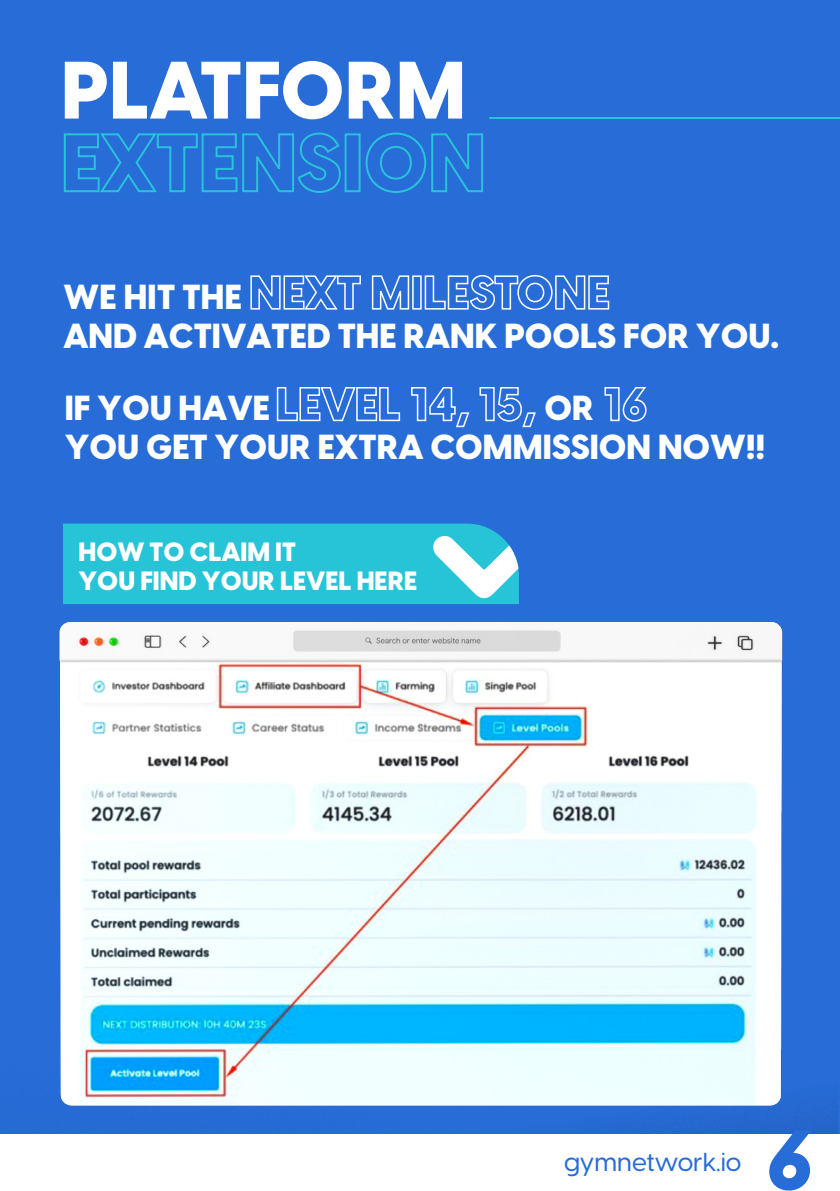
<style>
.page{position:relative;width:840px;height:1191px;background:#fff}
.page>*{position:absolute;margin:0;border:0;box-sizing:border-box;transform-origin:0 0}
.t1{font:italic 800 83.8px "Visby CF";color:#276cd7}
.t2{font:800 80px "Visby CF";letter-spacing:.01em;color:#fff}
.t3{font:800 34.2px/38.6px "Visby CF";color:#fff}
.t4{font:800 26px/29.4px "Visby CF";color:#fff}
.t5{font:500 25.6px "Visby CF";color:#276cd7}
</style>
<div class="page">
<div style="left:0;top:0;width:839px;height:1174px;background:#276cd7"></div>
<svg style="left:63px;top:132px;width:278px;height:61px"></svg>
<div style="left:344px;top:133px;width:16px;height:59px;border:2px solid #27c4d7"></div>
<svg style="left:365px;top:132px;width:119px;height:61px"></svg>
<hr style="left:489px;top:117px;width:350px;height:2px;background:#27c4d7">
<svg style="left:276px;top:387px;width:124px;height:35px"></svg>
<svg style="left:411px;top:387px;width:59px;height:41px"></svg>
<svg style="left:479px;top:387px;width:57px;height:41px"></svg>
<svg style="left:604px;top:387px;width:43px;height:35px"></svg>
<svg style="left:250px;top:275px;width:111px;height:35px"></svg>
<svg style="left:371px;top:275px;width:38px;height:35px"></svg>
<div style="left:412px;top:275px;width:9px;height:34px;border:2px solid #fff"></div>
<svg style="left:424px;top:275px;width:185px;height:35px"></svg>
<img style="left:59px;top:598px;width:778px;height:535px">
<div style="left:0;top:1133px;width:839px;height:58px;background:#fff"></div>
<svg style="left:63px;top:523px;width:455px;height:81px;background:#35c6d9"></svg>
<h2 class="t2" style="left:61px;top:26px;width:405px">PLATFORM</h2>
<p class="t3" style="left:63px;top:275px;width:716px">WE HIT THE<br>AND ACTIVATED THE RANK POOLS FOR YOU.</p>
<p class="t3" style="left:65px;top:387px;width:701px;text-indent:479px">OR<br>YOU GET YOUR EXTRA COMMISSION NOW!!</p>
<p class="t3" style="left:65px;top:387px;width:207px">IF YOU HAVE</p>
<p class="t4" style="left:78px;top:535px;width:340px">HOW TO CLAIM IT<br>YOU FIND YOUR LEVEL HERE</p>
<p class="t5" style="left:563px;top:1142px;width:179px">gymnetwork.io</p>
<h1 class="t1" style="left:766px;top:1092px;width:47px">6</h1>
</div>
